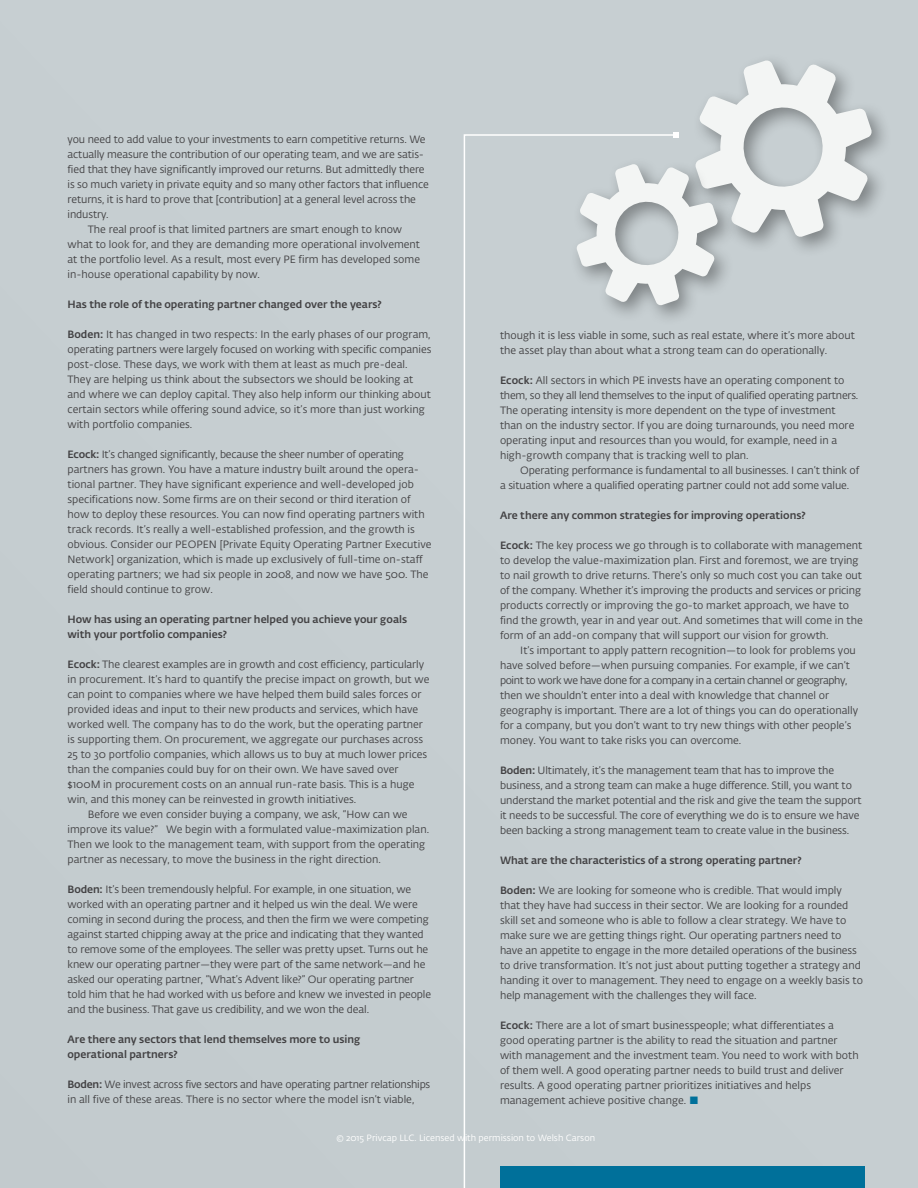
<style>
.page{position:relative;width:918px;height:1188px;background:#c6ced1}
.page>*{position:absolute;margin:0;border:0;box-sizing:border-box;transform-origin:0 0}
.t1{font:10.5px/15px "Fedra Sans Alt Pro";color:#424143}
.t2{font:500 10.5px/15px "Fedra Sans Alt Pro";color:#424143}
.t3{font:10.5px/15px "Fedra Sans Alt Pro";letter-spacing:-.02em;color:#424143}
.t4{font:9px "Fedra Sans Alt Pro";color:#fff}
.s1{font-weight:500}
.s2{font-family:"Fedra Serif A Std";color:#00709a}
</style>
<div class="page">
<div style="left:500px;top:1166px;width:365px;height:22px;background:#00709a"></div>
<svg style="left:463px;top:134px;width:113px;height:1054px"></svg>
<div style="left:688px;top:53px;width:205px;height:205px;background:#000;opacity:.37"></div>
<div style="left:569px;top:156px;width:170px;height:170px;background:#000;opacity:.37"></div>
<svg style="left:576px;top:60px;width:296px;height:246px"></svg>
<p class="t1" style="left:68px;top:132px;width:360px">you need to add value to your investments to earn competitive returns. We</p>
<p class="t1" style="left:68px;top:147px;width:358px">actually measure the contribution of our operating team, and we are satis-</p>
<p class="t1" style="left:68px;top:162px;width:359px">fied that they have significantly improved our returns. But admittedly there</p>
<p class="t1" style="left:68px;top:177px;width:363px">is so much variety in private equity and so many other factors that influence</p>
<p class="t1" style="left:68px;top:192px;width:350px">returns, it is hard to prove that [contribution] at a general level across the</p>
<p class="t1" style="left:68px;top:207px;width:43px">industry.</p>
<p class="t1" style="left:88px;top:222px;width:316px">The real proof is that limited partners are smart enough to know</p>
<p class="t1" style="left:68px;top:237px;width:354px">what to look for, and they are demanding more operational involvement</p>
<p class="t1" style="left:68px;top:252px;width:354px">at the portfolio level. As a result, most every PE firm has developed some</p>
<p class="t1" style="left:68px;top:267px;width:194px">in-house operational capability by now.</p>
<p class="t2" style="left:68px;top:296px;width:316px">Has the role of the operating partner changed over the years?</p>
<p class="t1" style="left:68px;top:327px;width:365px"><span class="s1">Boden:</span> It has changed in two respects: In the early phases of our program, operating partners were largely focused on working with specific companies post-close. These days, we work with them at least as much pre-deal.<br>They are helping us think about the subsectors we should be looking at and where we can deploy capital. They also help inform our thinking about certain sectors while offering sound advice, so it’s more than just working with portfolio companies.</p>
<p class="t1" style="left:68px;top:447px;width:365px"><span class="s1">Ecock:</span> It’s changed significantly, because the sheer number of operating partners has grown. You have a mature industry built around the opera&shy;tional partner. They have significant experience and well-developed job specifications now. Some firms are on their second or third iteration of how to deploy these resources. You can now find operating partners with track records. It’s really a well-established profession, and the growth is obvious. Consider our PEOPEN [Private Equity Operating Partner Executive Network] organization, which is made up exclusively of full-time on-staff operating partners; we had six people in 2008, and now we have 500. The field should continue to grow.</p>
<p class="t2" style="left:68px;top:611px;width:341px">How has using an operating partner helped you achieve your goals with your portfolio companies?</p>
<p class="t1" style="left:68px;top:657px;width:358px"><span class="s1">Ecock:</span> The clearest examples are in growth and cost efficiency, particularly</p>
<p class="t1" style="left:68px;top:672px;width:363px">in procurement. It’s hard to quantify the precise impact on growth, but we</p>
<p class="t1" style="left:68px;top:687px;width:356px">can point to companies where we have helped them build sales forces or</p>
<p class="t1" style="left:68px;top:702px;width:352px">provided ideas and input to their new products and services, which have</p>
<p class="t1" style="left:68px;top:717px;width:357px">worked well. The company has to do the work, but the operating partner</p>
<p class="t1" style="left:68px;top:732px;width:357px">is supporting them. On procurement, we aggregate our purchases across</p>
<p class="t1" style="left:68px;top:747px;width:361px">25 to 30 portfolio companies, which allows us to buy at much lower prices</p>
<p class="t1" style="left:68px;top:762px;width:333px">than the companies could buy for on their own. We have saved over</p>
<p class="t1" style="left:68px;top:777px;width:349px">$100M in procurement costs on an annual run-rate basis. This is a huge</p>
<p class="t1" style="left:68px;top:792px;width:290px">win, and this money can be reinvested in growth initiatives.</p>
<p class="t1" style="left:88px;top:807px;width:321px">Before we even consider buying a company, we ask, “How can we</p>
<p class="t1" style="left:68px;top:822px;width:363px">improve its value?” We begin with a formulated value-maximization plan.</p>
<p class="t1" style="left:68px;top:837px;width:359px">Then we look to the management team, with support from the operating</p>
<p class="t1" style="left:68px;top:852px;width:315px">partner as necessary, to move the business in the right direction.</p>
<p class="t1" style="left:68px;top:882px;width:365px"><span class="s1">Boden:</span> It’s been tremendously helpful. For example, in one situation, we worked with an operating partner and it helped us win the deal. We were coming in second during the process, and then the firm we were competing against started chipping away at the price and indicating that they wanted to remove some of the employees. The seller was pretty upset. Turns out he knew our operating partner—they were part of the same network—and he asked our operating partner, “What’s Advent like?” Our operating partner told him that he had worked with us before and knew we invested in people and the business. That gave us credibility, and we won the deal.</p>
<p class="t2" style="left:68px;top:1032px;width:294px">Are there any sectors that lend themselves more to using operational partners?</p>
<p class="t3" style="left:68px;top:1077px;width:364px"><span class="s1">Boden:</span> We invest across five sectors and have operating partner relationships in all five of these areas. There is no sector where the model isn’t viable,</p>
<p class="t1" style="left:500px;top:327px;width:356px">though it is less viable in some, such as real estate, where it’s more about the asset play than about what a strong team can do operationally.</p>
<p class="t1" style="left:500px;top:372px;width:360px"><span class="s1">Ecock:</span> All sectors in which PE invests have an operating component to them, so they all lend themselves to the input of qualified operating partners.<br>The operating intensity is more dependent on the type of investment than on the industry sector. If you are doing turnarounds, you need more operating input and resources than you would, for example, need in a high-growth company that is tracking well to plan.</p>
<p class="t1" style="left:500px;top:462px;width:361px;text-indent:20px">Operating performance is fundamental to all businesses. I can’t think of a situation where a qualified operating partner could not add some value.</p>
<p class="t2" style="left:500px;top:507px;width:307px">Are there any common strategies for improving operations?</p>
<p class="t1" style="left:500px;top:537px;width:364px"><span class="s1">Ecock:</span> The key process we go through is to collaborate with management to develop the value-maximization plan. First and foremost, we are trying to nail growth to drive returns. There’s only so much cost you can take out of the company. Whether it’s improving the products and services or pricing products correctly or improving the go-to market approach, we have to find the growth, year in and year out. And sometimes that will come in the form of an add-on company that will support our vision for growth.</p>
<p class="t1" style="left:500px;top:642px;width:360px;text-indent:20px">It’s important to apply pattern recognition—to look for problems you have solved before—when pursuing companies. For example, if we can’t point to work we have done for a company in a certain channel or geography, then we shouldn’t enter into a deal with knowledge that channel or geography is important. There are a lot of things you can do operationally for a company, but you don’t want to try new things with other people’s money. You want to take risks you can overcome.</p>
<p class="t1" style="left:500px;top:762px;width:363px"><span class="s1">Boden:</span> Ultimately, it’s the management team that has to improve the business, and a strong team can make a huge difference. Still, you want to understand the market potential and the risk and give the team the support it needs to be successful. The core of everything we do is to ensure we have been backing a strong management team to create value in the business.</p>
<p class="t2" style="left:500px;top:852px;width:303px">What are the characteristics of a strong operating partner?</p>
<p class="t1" style="left:500px;top:882px;width:365px"><span class="s1">Boden:</span> We are looking for someone who is credible. That would imply that they have had success in their sector. We are looking for a rounded skill set and someone who is able to follow a clear strategy. We have to make sure we are getting things right. Our operating partners need to have an appetite to engage in the more detailed operations of the business to drive transformation. It’s not just about putting together a strategy and handing it over to management. They need to engage on a weekly basis to help management with the challenges they will face.</p>
<p class="t1" style="left:500px;top:1018px;width:360px"><span class="s1">Ecock:</span> There are a lot of smart businesspeople; what differentiates a good operating partner is the ability to read the situation and partner with management and the investment team. You need to work with both of them well. A good operating partner needs to build trust and deliver results. A good operating partner prioritizes initiatives and helps management achieve positive change. <span class="s2">■</span></p>
<p class="t4" style="left:336px;top:1131px;width:260px">© 2015 Privcap LLC. Licensed with permission to Welsh Carson</p>
</div>
